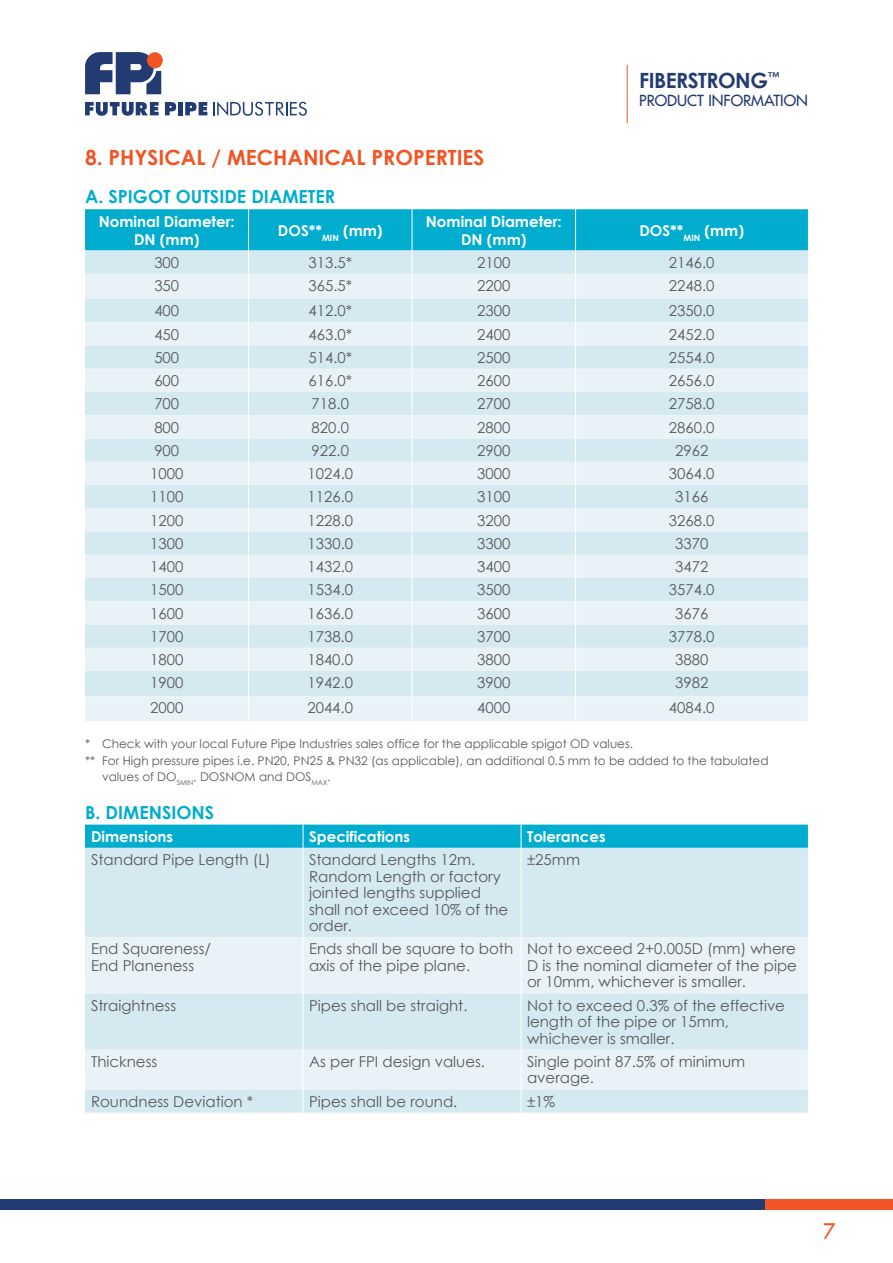
<style>
.page{position:relative;width:893px;height:1263px;background:#fff}
.page>*{position:absolute;margin:0;border:0;box-sizing:border-box;transform-origin:0 0}
.t1{font:700 21px "Century Gothic";color:#f05523}
.t2{font:700 21px "Century Gothic";letter-spacing:-.025em;color:#223b72}
.t3{font:21px "Futura LT";color:#f05523}
.t4{font:700 18px "Century Gothic";color:#00adcf}
.t5{font:15px/16.5px "Century Gothic";color:#58595b}
.t6{font:700 15px/18px "Century Gothic";color:#fff;text-align:center}
.t7{font:15px "Futura LT";color:#223b72}
.t8{font:12px "Century Gothic";color:#58595b}
</style>
<div class="page">
<svg style="left:214px;top:101px;width:93px;height:15px"></svg>
<svg style="left:85px;top:102px;width:74px;height:14px"></svg>
<svg style="left:165px;top:102px;width:11px;height:13px"></svg>
<div style="left:178px;top:102px;width:5px;height:13px;background:#223b72"></div>
<svg style="left:185px;top:102px;width:22px;height:13px"></svg>
<svg style="left:85px;top:52px;width:76px;height:42px"></svg>
<div style="left:147px;top:52px;width:16px;height:16px;background:#f05523;border-radius:50%"></div>
<hr style="left:627px;top:65px;width:1px;height:58px;background:#f05523">
<div style="left:0;top:1199px;width:765px;height:11px;background:#223b72"></div>
<div style="left:765px;top:1199px;width:128px;height:11px;background:#f05523"></div>
<svg style="left:85px;top:209px;width:723px;height:512px;background:#cde9f1"></svg>
<div style="left:85px;top:848px;width:723px;height:265px;background:#d5e9f1"></div>
<svg style="left:85px;top:937px;width:723px;height:152px;background:#e1eff4"></svg>
<div style="left:85px;top:825px;width:723px;height:23px;background:#00adcf"></div>
<hr style="left:303px;top:848px;width:1px;height:89px;background:#fff">
<hr style="left:521px;top:848px;width:1px;height:89px;background:#fff">
<hr style="left:303px;top:937px;width:1px;height:56px;background:#fff">
<hr style="left:521px;top:937px;width:1px;height:56px;background:#fff">
<hr style="left:303px;top:993px;width:1px;height:57px;background:#fff">
<hr style="left:521px;top:993px;width:1px;height:57px;background:#fff">
<hr style="left:303px;top:1050px;width:1px;height:39px;background:#fff">
<hr style="left:521px;top:1050px;width:1px;height:39px;background:#fff">
<svg style="left:303px;top:1089px;width:1px;height:24px"></svg>
<svg style="left:521px;top:1089px;width:1px;height:24px"></svg>
<h1 class="t2" style="left:639px;top:65px;width:142px">FIBERSTRONG<sup>™</sup></h1>
<p class="t7" style="left:639px;top:91px;width:170px">PRODUCT INFORMATION</p>
<h1 class="t1" style="left:85px;top:141px;width:401px">8. PHYSICAL / MECHANICAL PROPERTIES</h1>
<p class="t4" style="left:85px;top:183px;width:252px">A. SPIGOT OUTSIDE DIAMETER</p>
<p class="t6" style="left:99px;top:211px;width:137px">Nominal Diameter:<br>DN (mm)</p>
<p class="t6" style="left:278px;top:220px;width:106px">DOS**<sub>MIN</sub> (mm)</p>
<p class="t6" style="left:426px;top:211px;width:137px">Nominal Diameter:<br>DN (mm)</p>
<p class="t6" style="left:639px;top:220px;width:106px">DOS**<sub>MIN</sub> (mm)</p>
<p class="t5" style="left:154px;top:254px;width:26px">300</p>
<p class="t5" style="left:308px;top:254px;width:45px">313.5*</p>
<p class="t5" style="left:477px;top:254px;width:35px">2100</p>
<p class="t5" style="left:669px;top:254px;width:47px">2146.0</p>
<p class="t5" style="left:154px;top:277px;width:26px">350</p>
<p class="t5" style="left:308px;top:277px;width:45px">365.5*</p>
<p class="t5" style="left:477px;top:277px;width:35px">2200</p>
<p class="t5" style="left:669px;top:277px;width:47px">2248.0</p>
<p class="t5" style="left:154px;top:302px;width:26px">400</p>
<p class="t5" style="left:308px;top:302px;width:45px">412.0*</p>
<p class="t5" style="left:477px;top:302px;width:35px">2300</p>
<p class="t5" style="left:669px;top:302px;width:47px">2350.0</p>
<p class="t5" style="left:154px;top:326px;width:26px">450</p>
<p class="t5" style="left:308px;top:326px;width:45px">463.0*</p>
<p class="t5" style="left:477px;top:326px;width:35px">2400</p>
<p class="t5" style="left:669px;top:326px;width:47px">2452.0</p>
<p class="t5" style="left:154px;top:349px;width:26px">500</p>
<p class="t5" style="left:308px;top:349px;width:45px">514.0*</p>
<p class="t5" style="left:477px;top:349px;width:35px">2500</p>
<p class="t5" style="left:669px;top:349px;width:47px">2554.0</p>
<p class="t5" style="left:154px;top:372px;width:26px">600</p>
<p class="t5" style="left:308px;top:372px;width:45px">616.0*</p>
<p class="t5" style="left:477px;top:372px;width:35px">2600</p>
<p class="t5" style="left:669px;top:372px;width:47px">2656.0</p>
<p class="t5" style="left:154px;top:395px;width:26px">700</p>
<p class="t5" style="left:312px;top:395px;width:39px">718.0</p>
<p class="t5" style="left:477px;top:395px;width:35px">2700</p>
<p class="t5" style="left:669px;top:395px;width:47px">2758.0</p>
<p class="t5" style="left:154px;top:419px;width:26px">800</p>
<p class="t5" style="left:312px;top:419px;width:39px">820.0</p>
<p class="t5" style="left:477px;top:419px;width:35px">2800</p>
<p class="t5" style="left:669px;top:419px;width:47px">2860.0</p>
<p class="t5" style="left:154px;top:442px;width:26px">900</p>
<p class="t5" style="left:312px;top:442px;width:39px">922.0</p>
<p class="t5" style="left:477px;top:442px;width:35px">2900</p>
<p class="t5" style="left:675px;top:442px;width:35px">2962</p>
<p class="t5" style="left:150px;top:465px;width:35px">1000</p>
<p class="t5" style="left:307px;top:465px;width:47px">1024.0</p>
<p class="t5" style="left:477px;top:465px;width:35px">3000</p>
<p class="t5" style="left:669px;top:465px;width:47px">3064.0</p>
<p class="t5" style="left:150px;top:488px;width:35px">1100</p>
<p class="t5" style="left:307px;top:488px;width:47px">1126.0</p>
<p class="t5" style="left:477px;top:488px;width:35px">3100</p>
<p class="t5" style="left:675px;top:488px;width:35px">3166</p>
<p class="t5" style="left:150px;top:512px;width:35px">1200</p>
<p class="t5" style="left:307px;top:512px;width:47px">1228.0</p>
<p class="t5" style="left:477px;top:512px;width:35px">3200</p>
<p class="t5" style="left:669px;top:512px;width:47px">3268.0</p>
<p class="t5" style="left:150px;top:535px;width:35px">1300</p>
<p class="t5" style="left:307px;top:535px;width:47px">1330.0</p>
<p class="t5" style="left:477px;top:535px;width:35px">3300</p>
<p class="t5" style="left:675px;top:535px;width:35px">3370</p>
<p class="t5" style="left:150px;top:558px;width:35px">1400</p>
<p class="t5" style="left:307px;top:558px;width:47px">1432.0</p>
<p class="t5" style="left:477px;top:558px;width:35px">3400</p>
<p class="t5" style="left:675px;top:558px;width:35px">3472</p>
<p class="t5" style="left:150px;top:581px;width:35px">1500</p>
<p class="t5" style="left:307px;top:581px;width:47px">1534.0</p>
<p class="t5" style="left:477px;top:581px;width:35px">3500</p>
<p class="t5" style="left:669px;top:581px;width:47px">3574.0</p>
<p class="t5" style="left:150px;top:605px;width:35px">1600</p>
<p class="t5" style="left:307px;top:605px;width:47px">1636.0</p>
<p class="t5" style="left:477px;top:605px;width:35px">3600</p>
<p class="t5" style="left:675px;top:605px;width:35px">3676</p>
<p class="t5" style="left:150px;top:628px;width:35px">1700</p>
<p class="t5" style="left:307px;top:628px;width:47px">1738.0</p>
<p class="t5" style="left:477px;top:628px;width:35px">3700</p>
<p class="t5" style="left:669px;top:628px;width:47px">3778.0</p>
<p class="t5" style="left:150px;top:651px;width:35px">1800</p>
<p class="t5" style="left:307px;top:651px;width:47px">1840.0</p>
<p class="t5" style="left:477px;top:651px;width:35px">3800</p>
<p class="t5" style="left:675px;top:651px;width:35px">3880</p>
<p class="t5" style="left:150px;top:674px;width:35px">1900</p>
<p class="t5" style="left:307px;top:674px;width:47px">1942.0</p>
<p class="t5" style="left:477px;top:674px;width:35px">3900</p>
<p class="t5" style="left:675px;top:674px;width:35px">3982</p>
<p class="t5" style="left:150px;top:699px;width:35px">2000</p>
<p class="t5" style="left:307px;top:699px;width:47px">2044.0</p>
<p class="t5" style="left:477px;top:699px;width:35px">4000</p>
<p class="t5" style="left:669px;top:699px;width:47px">4084.0</p>
<p class="t8" style="left:85px;top:735px;width:549px">* Check with your local Future Pipe Industries sales office for the applicable spigot OD values.</p>
<p class="t8" style="left:85px;top:752px;width:685px">** For High pressure pipes i.e. PN20, PN25 &amp; PN32 (as applicable), an additional 0.5 mm to be added to the tabulated</p>
<p class="t8" style="left:102px;top:768px;width:230px">values of DO<sub>SMIN</sub>, DOSNOM and DOS<sub>MAX</sub>.</p>
<p class="t4" style="left:85px;top:798px;width:131px">B. DIMENSIONS</p>
<p class="t6" style="left:91px;top:827px;width:84px">Dimensions</p>
<p class="t6" style="left:309px;top:827px;width:103px">Specifications</p>
<p class="t6" style="left:527px;top:827px;width:80px">Tolerances</p>
<p class="t5" style="left:91px;top:851px;width:181px">Standard Pipe Length (L)</p>
<p class="t5" style="left:309px;top:851px;width:201px">Standard Lengths 12m.<br>Random Length or factory jointed lengths supplied shall not exceed 10% of the order.</p>
<p class="t5" style="left:527px;top:851px;width:54px">±25mm</p>
<p class="t5" style="left:91px;top:940px;width:122px">End Squareness/<br>End Planeness</p>
<p class="t5" style="left:309px;top:940px;width:206px">Ends shall be square to both axis of the pipe plane.</p>
<p class="t5" style="left:527px;top:940px;width:271px;text-align:justify">Not to exceed 2+0.005D (mm) where D is the nominal diameter of the pipe or 10mm, whichever is smaller.</p>
<p class="t5" style="left:91px;top:997px;width:87px">Straightness</p>
<p class="t5" style="left:309px;top:997px;width:160px">Pipes shall be straight.</p>
<p class="t5" style="left:527px;top:997px;width:259px">Not to exceed 0.3% of the effective length of the pipe or 15mm, whichever is smaller.</p>
<p class="t5" style="left:91px;top:1053px;width:68px">Thickness</p>
<p class="t5" style="left:309px;top:1053px;width:178px">As per FPI design values.</p>
<p class="t5" style="left:527px;top:1053px;width:220px">Single point 87.5% of minimum average.</p>
<p class="t5" style="left:91px;top:1093px;width:164px">Roundness Deviation *</p>
<p class="t5" style="left:309px;top:1093px;width:150px">Pipes shall be round.</p>
<p class="t5" style="left:527px;top:1093px;width:30px">±1%</p>
<h1 class="t3" style="left:823px;top:1217px;width:14px">7</h1>
</div>
